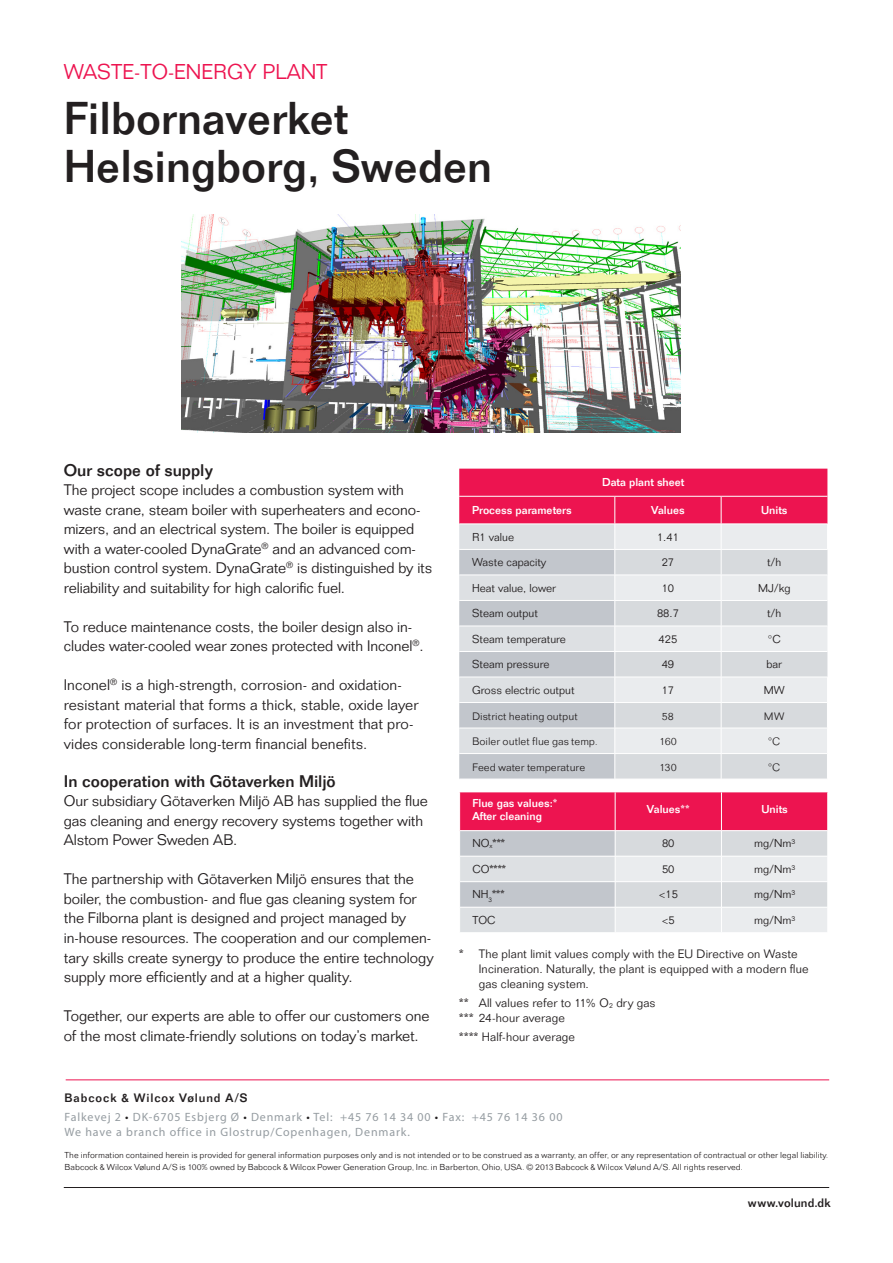
<style>
.page{position:relative;width:893px;height:1263px;background:#fff}
.page>*{position:absolute;margin:0;border:0;box-sizing:border-box;transform-origin:0 0}
.Overskrift{font:500 45px "Folio Std";color:#231f20}
.Overskrift-2{font:300 21px "Folio Std";color:#ed1450}
.t1{font:500 16.5px "Folio Std";color:#231f20}
.t2{font:300 15px/19.5px "Folio Std";letter-spacing:-.005em;color:#231f20}
.Ny_brød{font:300 12px/15px "Folio Std";letter-spacing:.01em;color:#231f20}
.t3{font:12px "Myriad Pro";letter-spacing:.07em;color:#959ca1}
.Mellemrubrikker{font:500 12px "Folio Std";letter-spacing:.07em;color:#231f20}
.Mellemrubrikker-2{font:500 12px "Folio Std";letter-spacing:.015em;color:#231f20}
.Side_bar{font:300 11.25px "Folio Std";color:#231f20}
.Side_bar-2{font:500 11.25px "Folio Std";color:#fff}
.Side_bar-3{font:11.25px "Folio T Ligh";color:#231f20}
.Billedtekst{font:9px/12px "Folio T Ligh";color:#231f20}
.s1{font-size:6.6px}
.s2{color:#231f20}
</style>
<div class="page">
<img style="left:181px;top:214px;width:500px;height:219px">
<svg style="left:459px;top:469px;width:369px;height:310px;background:#debbc8"></svg>
<hr style="left:615px;top:549px;width:106px;height:1px;background:#fff">
<hr style="left:721px;top:549px;width:107px;height:1px;background:#fff">
<svg style="left:459px;top:792px;width:369px;height:140px;background:#e0a8ba"></svg>
<hr style="left:66px;top:1079px;width:763px;height:1px;background:#ed1450">
<hr style="left:64px;top:1187px;width:765px;height:1px;background:#231f20">
<p class="Overskrift-2" style="left:64px;top:59px;width:265px">WASTE-TO-ENERGY PLANT</p>
<p class="Overskrift" style="left:64px;top:91px;width:286px">Filbornaverket</p>
<p class="Overskrift" style="left:64px;top:139px;width:430px">Helsingborg, Sweden</p>
<p class="t1" style="left:64px;top:460px;width:151px">Our scope of supply</p>
<p class="t2" style="left:64px;top:480px;width:370px">The project scope includes a combustion system with waste crane, steam boiler with superheaters and econo&shy;mizers, and an electrical system. The boiler is equipped with a water-cooled DynaGrate<sup>®</sup> and an advanced com&shy;bustion control system. DynaGrate<sup>®</sup> is distinguished by its reliability and suitability for high calorific fuel.</p>
<p class="t2" style="left:64px;top:617px;width:361px">To reduce maintenance costs, the boiler design also in&shy;cludes water-cooled wear zones protected with Inconel<sup>®</sup>.</p>
<p class="t2" style="left:64px;top:675px;width:356px">Inconel<sup>®</sup> is a high-strength, corrosion- and oxidation&shy;resistant material that forms a thick, stable, oxide layer for protection of surfaces. It is an investment that pro&shy;vides considerable long-term financial benefits.</p>
<p class="t1" style="left:64px;top:771px;width:273px">In cooperation with Götaverken Miljö</p>
<p class="t2" style="left:64px;top:791px;width:366px">Our subsidiary Götaverken Miljö AB has supplied the flue gas cleaning and energy recovery systems together with<br>Alstom Power Sweden AB.</p>
<p class="t2" style="left:64px;top:869px;width:371px">The partnership with Götaverken Miljö ensures that the boiler, the combustion- and flue gas cleaning system for the Filborna plant is designed and project managed by in-house resources. The cooperation and our complemen&shy;tary skills create synergy to produce the entire technology supply more efficiently and at a higher quality.</p>
<p class="t2" style="left:64px;top:1006px;width:367px">Together, our experts are able to offer our customers one of the most climate-friendly solutions on today’s market.</p>
<p class="Mellemrubrikker" style="left:65px;top:1090px;width:184px">Babcock &amp; Wilcox Vølund A/S</p>
<p class="Side_bar-2" style="left:602px;top:476px;width:84px">Data plant sheet</p>
<p class="Side_bar-2" style="left:472px;top:503px;width:101px">Process parameters</p>
<p class="Side_bar-2" style="left:651px;top:503px;width:35px">Values</p>
<p class="Side_bar-2" style="left:761px;top:503px;width:28px">Units</p>
<p class="Side_bar" style="left:472px;top:530px;width:44px">R1 value</p>
<p class="Side_bar" style="left:657px;top:530px;width:23px">1.41</p>
<p class="Side_bar" style="left:472px;top:555px;width:76px">Waste capacity</p>
<p class="Side_bar" style="left:662px;top:555px;width:14px">27</p>
<p class="Side_bar" style="left:767px;top:555px;width:16px">t/h</p>
<p class="Side_bar" style="left:472px;top:581px;width:85px">Heat value, lower</p>
<p class="Side_bar" style="left:662px;top:581px;width:14px">10</p>
<p class="Side_bar" style="left:758px;top:581px;width:34px">MJ/kg</p>
<p class="Side_bar" style="left:472px;top:606px;width:67px">Steam output</p>
<p class="Side_bar" style="left:657px;top:606px;width:23px">88.7</p>
<p class="Side_bar" style="left:767px;top:606px;width:16px">t/h</p>
<p class="Side_bar" style="left:472px;top:632px;width:95px">Steam temperature</p>
<p class="Side_bar" style="left:659px;top:632px;width:20px">425</p>
<p class="Side_bar" style="left:768px;top:632px;width:14px">°C</p>
<p class="Side_bar" style="left:472px;top:658px;width:79px">Steam pressure</p>
<p class="Side_bar" style="left:662px;top:658px;width:14px">49</p>
<p class="Side_bar" style="left:767px;top:658px;width:17px">bar</p>
<p class="Side_bar" style="left:472px;top:683px;width:104px">Gross electric output</p>
<p class="Side_bar" style="left:662px;top:683px;width:14px">17</p>
<p class="Side_bar" style="left:764px;top:683px;width:22px">MW</p>
<p class="Side_bar-3" style="left:472px;top:710px;width:107px">District heating output</p>
<p class="Side_bar-3" style="left:662px;top:710px;width:14px">58</p>
<p class="Side_bar-3" style="left:764px;top:710px;width:22px">MW</p>
<p class="Side_bar-3" style="left:472px;top:735px;width:127px">Boiler outlet flue gas temp.</p>
<p class="Side_bar-3" style="left:659px;top:735px;width:19px">160</p>
<p class="Side_bar-3" style="left:768px;top:735px;width:14px">°C</p>
<p class="Side_bar-3" style="left:472px;top:761px;width:115px">Feed water temperature</p>
<p class="Side_bar-3" style="left:659px;top:761px;width:19px">130</p>
<p class="Side_bar-3" style="left:768px;top:761px;width:14px">°C</p>
<p class="Side_bar-2" style="left:472px;top:796px;width:87px">Flue gas values:*</p>
<p class="Side_bar-2" style="left:472px;top:809px;width:71px">After cleaning</p>
<p class="Side_bar-2" style="left:647px;top:803px;width:44px">Values**</p>
<p class="Side_bar-2" style="left:761px;top:803px;width:28px">Units</p>
<p class="Side_bar" style="left:472px;top:837px;width:34px">NO<span class="s1">x</span>***</p>
<p class="Side_bar" style="left:662px;top:837px;width:14px">80</p>
<p class="Side_bar" style="left:754px;top:837px;width:43px">mg/Nm³</p>
<p class="Side_bar" style="left:472px;top:862px;width:35px">CO****</p>
<p class="Side_bar" style="left:662px;top:862px;width:14px">50</p>
<p class="Side_bar" style="left:754px;top:862px;width:43px">mg/Nm³</p>
<p class="Side_bar" style="left:472px;top:888px;width:34px">NH<sub>3</sub>***</p>
<p class="Side_bar" style="left:659px;top:888px;width:21px">&lt;15</p>
<p class="Side_bar" style="left:754px;top:888px;width:43px">mg/Nm³</p>
<p class="Side_bar" style="left:472px;top:913px;width:25px">TOC</p>
<p class="Side_bar" style="left:662px;top:913px;width:15px">&lt;5</p>
<p class="Side_bar" style="left:754px;top:913px;width:43px">mg/Nm³</p>
<p class="Ny_brød" style="left:479px;top:946px;width:331px;text-indent:-20px">* The plant limit values comply with the EU Directive on Waste<br>Incineration. Naturally, the plant is equipped with a modern flue gas cleaning system.</p>
<p class="Ny_brød" style="left:459px;top:995px;width:198px">** All values refer to 11% O<sub>2</sub> dry gas</p>
<p class="Ny_brød" style="left:459px;top:1010px;width:107px">*** 24-hour average</p>
<p class="Ny_brød" style="left:459px;top:1030px;width:117px">**** Half-hour average</p>
<p class="t3" style="left:65px;top:1109px;width:499px">Falkevej 2 <span class="s2">•</span> DK-6705 Esbjerg Ø <span class="s2">•</span> Denmark <span class="s2">•</span> Tel: +45 76 14 34 00 <span class="s2">•</span> Fax: +45 76 14 36 00</p>
<p class="t3" style="left:65px;top:1124px;width:347px">We have a branch office in Glostrup/Copenhagen, Denmark.</p>
<p class="Billedtekst" style="left:65px;top:1149px;width:765px">The information contained herein is provided for general information purposes only and is not intended or to be construed as a warranty, an offer, or any representation of contractual or other legal liability.<br>Babcock &amp; Wilcox Vølund A/S is 100% owned by Babcock &amp; Wilcox Power Generation Group, Inc. in Barberton, Ohio, USA. © 2013 Babcock &amp; Wilcox Vølund A/S. All rights reserved.</p>
<p class="Mellemrubrikker-2" style="left:748px;top:1195px;width:84px">www.volund.dk</p>
</div>
